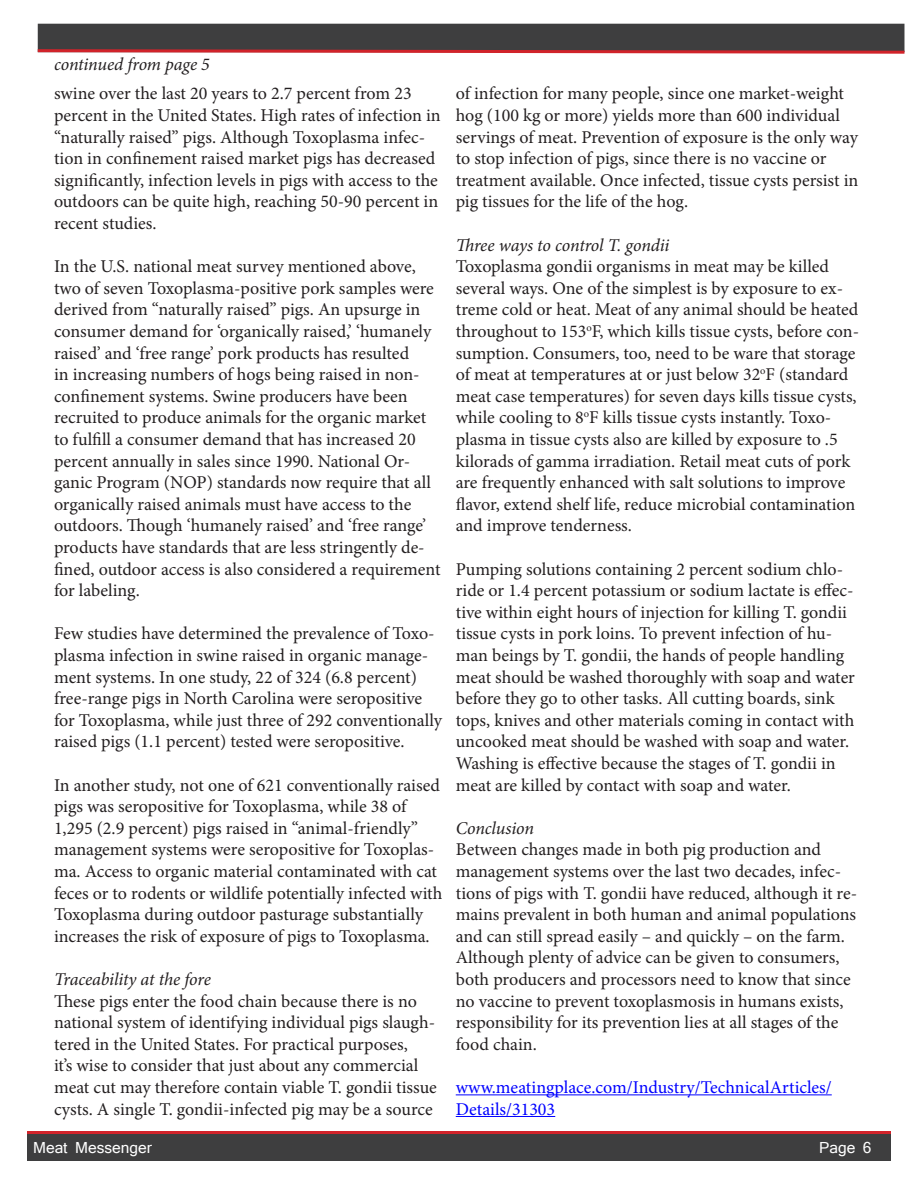
<style>
.page{position:relative;width:918px;height:1188px;background:#fff}
.page>*{position:absolute;margin:0;border:0;box-sizing:border-box;transform-origin:0 0}
.t1{font:18px/21.6px "Minion Pro";color:#231f20}
.t2{font:italic 18px "Minion Pro";letter-spacing:-.01em;color:#231f20}
.t3{font:18px/21.6px "Minion Pro";color:#00f}
.t4{font:15px "Mangal";color:#fff}
</style>
<div class="page">
<div style="left:38px;top:24px;width:866px;height:28px;background:#3e3e3f"></div>
<svg style="left:37px;top:48px;width:868px;height:6px"></svg>
<div style="left:27px;top:1134px;width:864px;height:27px;background:#3e3e3f"></div>
<hr style="left:27px;top:1131px;width:864px;height:3px;background:#d1232a">
<hr style="left:456px;top:1094px;width:376px;height:1px;background:#00f">
<hr style="left:456px;top:1116px;width:99px;height:1px;background:#00f">
<p class="t2" style="left:54px;top:52px;width:157px">continued from page 5</p>
<p class="t1" style="left:54px;top:83px;width:388px">swine over the last 20 years to 2.7 percent from 23 percent in the United States. High rates of infection in “naturally raised” pigs. Although Toxoplasma infec&shy;tion in confinement raised market pigs has decreased significantly, infection levels in pigs with access to the outdoors can be quite high, reaching 50-90 percent in recent studies.</p>
<p class="t1" style="left:54px;top:256px;width:388px">In the U.S. national meat survey mentioned above, two of seven Toxoplasma-positive pork samples were derived from “naturally raised” pigs. An upsurge in consumer demand for ‘organically raised,’ ‘humanely raised’ and ‘free range’ pork products has resulted<br>in increasing numbers of hogs being raised in non&shy;confinement systems. Swine producers have been recruited to produce animals for the organic market to fulfill a consumer demand that has increased 20 percent annually in sales since 1990. National Or&shy;ganic Program (NOP) standards now require that all organically raised animals must have access to the outdoors. Though ‘humanely raised’ and ‘free range’ products have standards that are less stringently de&shy;fined, outdoor access is also considered a requirement for labeling.</p>
<p class="t1" style="left:54px;top:623px;width:390px">Few studies have determined the prevalence of Toxo&shy;plasma infection in swine raised in organic manage&shy;ment systems. In one study, 22 of 324 (6.8 percent) free-range pigs in North Carolina were seropositive for Toxoplasma, while just three of 292 conventionally raised pigs (1.1 percent) tested were seropositive.</p>
<p class="t1" style="left:54px;top:774px;width:390px">In another study, not one of 621 conventionally raised pigs was seropositive for Toxoplasma, while 38 of 1,295 (2.9 percent) pigs raised in “animal-friendly” management systems were seropositive for Toxoplas&shy;ma. Access to organic material contaminated with cat feces or to rodents or wildlife potentially infected with Toxoplasma during outdoor pasturage substantially increases the risk of exposure of pigs to Toxoplasma.</p>
<p class="t2" style="left:54px;top:967px;width:158px">Traceability at the fore</p>
<p class="t1" style="left:54px;top:990px;width:384px">These pigs enter the food chain because there is no national system of identifying individual pigs slaugh&shy;tered in the United States. For practical purposes,<br>it’s wise to consider that just about any commercial meat cut may therefore contain viable T. gondii tissue cysts. A single T. gondii-infected pig may be a source</p>
<p class="t1" style="left:456px;top:83px;width:404px">of infection for many people, since one market-weight hog (100 kg or more) yields more than 600 individual servings of meat. Prevention of exposure is the only way to stop infection of pigs, since there is no vaccine or treatment available. Once infected, tissue cysts persist in pig tissues for the life of the hog.</p>
<p class="t2" style="left:456px;top:233px;width:215px">Three ways to control T. gondii</p>
<p class="t1" style="left:456px;top:256px;width:405px">Toxoplasma gondii organisms in meat may be killed several ways. One of the simplest is by exposure to ex&shy;treme cold or heat. Meat of any animal should be heated throughout to 153<sup>o</sup>F, which kills tissue cysts, before con&shy;sumption. Consumers, too, need to be ware that storage of meat at temperatures at or just below 32<sup>o</sup>F (standard meat case temperatures) for seven days kills tissue cysts, while cooling to 8<sup>o</sup>F kills tissue cysts instantly. Toxo&shy;plasma in tissue cysts also are killed by exposure to .5 kilorads of gamma irradiation. Retail meat cuts of pork are frequently enhanced with salt solutions to improve flavor, extend shelf life, reduce microbial contamination and improve tenderness.</p>
<p class="t1" style="left:456px;top:558px;width:401px">Pumping solutions containing 2 percent sodium chlo&shy;ride or 1.4 percent potassium or sodium lactate is effec&shy;tive within eight hours of injection for killing T. gondii tissue cysts in pork loins. To prevent infection of hu&shy;man beings by T. gondii, the hands of people handling meat should be washed thoroughly with soap and water before they go to other tasks. All cutting boards, sink tops, knives and other materials coming in contact with uncooked meat should be washed with soap and water.<br>Washing is effective because the stages of T. gondii in meat are killed by contact with soap and water.</p>
<p class="t2" style="left:456px;top:816px;width:80px">Conclusion</p>
<p class="t1" style="left:456px;top:839px;width:403px">Between changes made in both pig production and management systems over the last two decades, infec&shy;tions of pigs with T. gondii have reduced, although it re&shy;mains prevalent in both human and animal populations and can still spread easily – and quickly – on the farm.</p>
<p class="t1" style="left:456px;top:947px;width:397px">Although plenty of advice can be given to consumers, both producers and processors need to know that since no vaccine to prevent toxoplasmosis in humans exists, responsibility for its prevention lies at all stages of the food chain.</p>
<p class="t3" style="left:456px;top:1077px;width:378px">www.meatingplace.com/Industry/TechnicalArticles/<br>Details/31303</p>
<p class="t4" style="left:33px;top:1139px;width:120px">Meat Messenger</p>
<p class="t4" style="left:819px;top:1139px;width:54px">Page 6</p>
</div>
